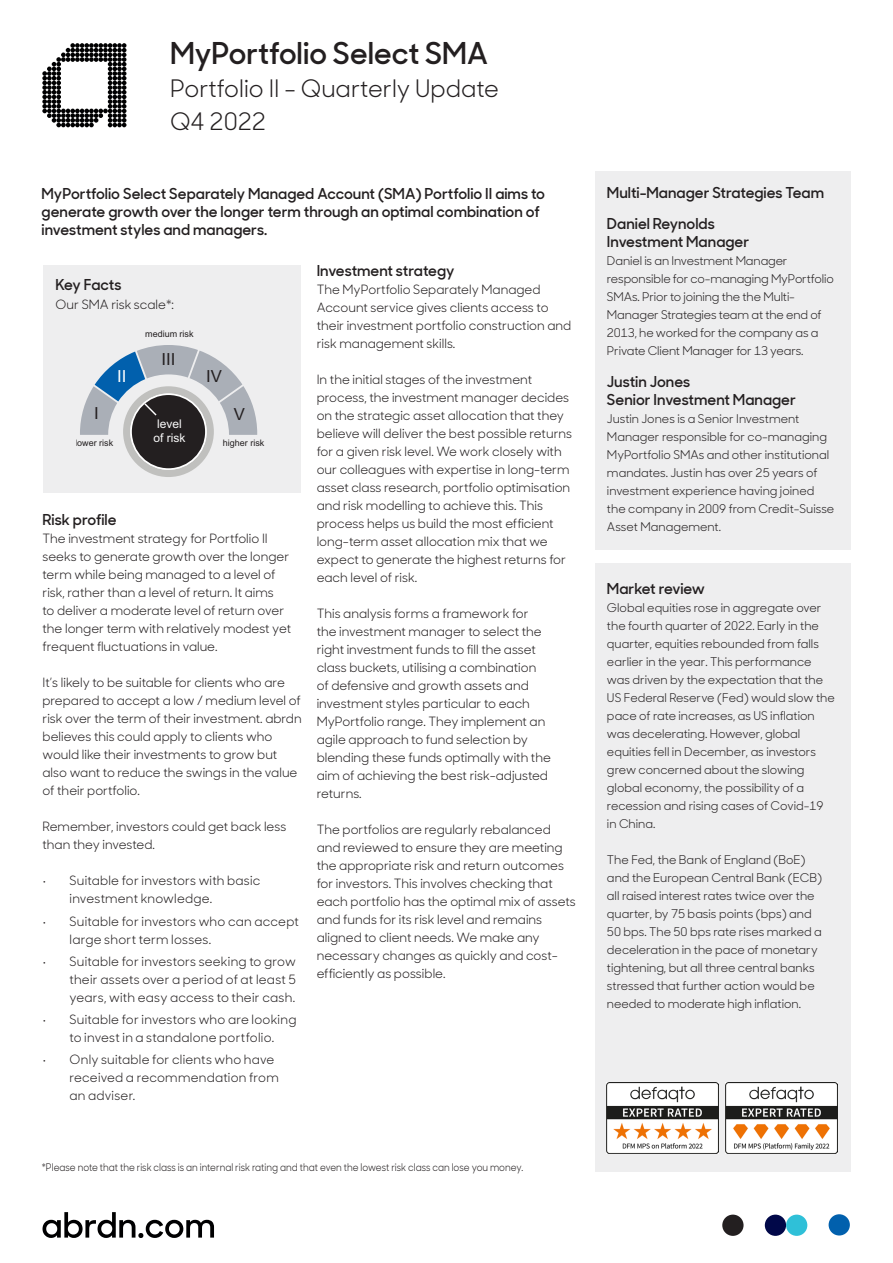
<style>
.page{position:relative;width:893px;height:1263px;background:#fff}
.page>*{position:absolute;margin:0;border:0;box-sizing:border-box;transform-origin:0 0}
.t1{font:600 30px "Sharp Sans Display No 1";color:#231f20}
.t2{font:24px/33px "Sharp Sans Display No 1";color:#231f20}
.t3{font:16.65px "Arial";color:#231f20}
.t4{font:16.65px "Arial";color:#fff}
.Body_copy_8_5pt{font:600 15px/18px "Sharp Sans Display No 1";color:#231f20}
.t5{font:12.75px/18px "Sharp Sans Display No 1";color:#231f20}
.t6{font:12.75px/18px "Sharp Sans Display No 1";letter-spacing:.02em;color:#231f20;text-align:center}
.t7{font:12px/18px "Sharp Sans Display No 1";color:#231f20}
.t8{font:12px/14.4px "Arial";color:#f9f9f9;text-align:center}
.t9{font:10.5px "Sharp Sans Display No 1";color:#231f20;scale:.9 1}
.t10{font:9px "Arial";color:#231f20}
</style>
<div class="page">
<div style="left:765px;top:1214px;width:21px;height:22px;background:#010849;border-radius:50%"></div>
<div style="left:829px;top:1214px;width:21px;height:21px;background:#0160ad;border-radius:50%"></div>
<div style="left:722px;top:1214px;width:21px;height:22px;background:#231f20;border-radius:50%"></div>
<div style="left:786px;top:1214px;width:21px;height:22px;background:#2fc0d8;border-radius:50%"></div>
<svg style="left:43px;top:1212px;width:171px;height:26px"></svg>
<svg style="left:42px;top:43px;width:84px;height:84px"></svg>
<div style="left:44px;top:265px;width:257px;height:228px;background:#eeeeef"></div>
<svg style="left:80px;top:345px;width:177px;height:132px"></svg>
<div style="left:595px;top:563px;width:255px;height:608px;background:#eeeeef"></div>
<div style="left:595px;top:171px;width:255px;height:378px;background:#eeeeef"></div>
<img style="left:725px;top:1082px;width:113px;height:71px">
<img style="left:606px;top:1082px;width:112px;height:71px">
<h1 class="t1" style="left:170px;top:30px;width:319px">MyPortfolio Select SMA</h1>
<h2 class="t2" style="left:170px;top:70px;width:330px">Portfolio II - Quarterly Update<br>Q4 2022</h2>
<p class="Body_copy_8_5pt" style="left:42px;top:183px;width:505px">MyPortfolio Select Separately Managed Account (SMA) Portfolio II aims to generate growth over the longer term through an optimal combination of investment styles and managers.</p>
<p class="Body_copy_8_5pt" style="left:55px;top:274px;width:68px">Key Facts</p>
<p class="t5" style="left:56px;top:294px;width:120px">Our SMA risk scale*:</p>
<p class="t10" style="left:145px;top:327px;width:50px">medium risk</p>
<p class="t4" style="left:117px;top:364px;width:11px">II</p>
<p class="t3" style="left:161px;top:348px;width:15px">III</p>
<p class="t3" style="left:206px;top:364px;width:17px">IV</p>
<p class="t3" style="left:94px;top:401px;width:6px">I</p>
<p class="t3" style="left:234px;top:402px;width:13px">V</p>
<p class="t8" style="left:153px;top:417px;width:33px">level of risk</p>
<p class="t10" style="left:75px;top:436px;width:39px">lower risk</p>
<p class="t10" style="left:223px;top:436px;width:43px">higher risk</p>
<p class="Body_copy_8_5pt" style="left:43px;top:510px;width:75px">Risk profile</p>
<p class="t5" style="left:43px;top:529px;width:250px">The investment strategy for Portfolio II seeks to generate growth over the longer term while being managed to a level of risk, rather than a level of return. It aims<br>to deliver a moderate level of return over the longer term with relatively modest yet frequent fluctuations in value.</p>
<p class="t5" style="left:43px;top:673px;width:261px">It’s likely to be suitable for clients who are prepared to accept a low / medium level of risk over the term of their investment. abrdn believes this could apply to clients who would like their investments to grow but also want to reduce the swings in the value of their portfolio.</p>
<p class="t5" style="left:43px;top:817px;width:245px">Remember, investors could get back less than they invested.</p>
<p class="t5" style="left:70px;top:871px;width:192px;text-indent:-27px">• Suitable for investors with basic investment knowledge.</p>
<p class="t5" style="left:70px;top:911px;width:231px;text-indent:-27px">• Suitable for investors who can accept large short term losses.</p>
<p class="t5" style="left:70px;top:951px;width:228px;text-align:justify;text-indent:-27px">• Suitable for investors seeking to grow their assets over a period of at least 5 years, with easy access to their cash.</p>
<p class="t6" style="left:43px;top:1009px;width:255px">• Suitable for investors who are looking to invest in a standalone portfolio.</p>
<p class="t5" style="left:70px;top:1050px;width:211px;text-indent:-27px">• Only suitable for clients who have received a recommendation from an adviser.</p>
<p class="Body_copy_8_5pt" style="left:317px;top:261px;width:139px">Investment strategy</p>
<p class="t5" style="left:317px;top:280px;width:256px">The MyPortfolio Separately Managed Account service gives clients access to their investment portfolio construction and risk management skills.</p>
<p class="t5" style="left:317px;top:370px;width:257px">In the initial stages of the investment process, the investment manager decides on the strategic asset allocation that they believe will deliver the best possible returns for a given risk level. We work closely with our colleagues with expertise in long-term asset class research, portfolio optimisation and risk modelling to achieve this. This process helps us build the most efficient long-term asset allocation mix that we expect to generate the highest returns for each level of risk.</p>
<p class="t5" style="left:317px;top:604px;width:236px">This analysis forms a framework for the investment manager to select the right investment funds to fill the asset class buckets, utilising a combination of defensive and growth assets and investment styles particular to each MyPortfolio range. They implement an agile approach to fund selection by blending these funds optimally with the aim of achieving the best risk-adjusted returns.</p>
<p class="t5" style="left:317px;top:820px;width:261px">The portfolios are regularly rebalanced and reviewed to ensure they are meeting the appropriate risk and return outcomes for investors. This involves checking that each portfolio has the optimal mix of assets and funds for its risk level and remains aligned to client needs. We make any necessary changes as quickly and cost&shy;efficiently as possible.</p>
<p class="t9" style="left:42px;top:1159px;width:537px">*Please note that the risk class is an internal risk rating and that even the lowest risk class can lose you money.</p>
<p class="Body_copy_8_5pt" style="left:607px;top:183px;width:219px">Multi-Manager Strategies Team</p>
<p class="Body_copy_8_5pt" style="left:607px;top:214px;width:144px">Daniel Reynolds<br>Investment Manager</p>
<p class="t7" style="left:607px;top:251px;width:228px">Daniel is an Investment Manager responsible for co-managing MyPortfolio SMAs. Prior to joining the the Multi-Manager Strategies team at the end of 2013, he worked for the company as a Private Client Manager for 13 years.</p>
<p class="Body_copy_8_5pt" style="left:607px;top:372px;width:190px">Justin Jones<br>Senior Investment Manager</p>
<p class="t7" style="left:607px;top:409px;width:229px">Justin Jones is a Senior Investment Manager responsible for co-managing MyPortfolio SMAs and other institutional mandates. Justin has over 25 years of investment experience having joined the company in 2009 from Credit-Suisse Asset Management.</p>
<p class="Body_copy_8_5pt" style="left:607px;top:578px;width:100px">Market review</p>
<p class="t7" style="left:607px;top:598px;width:229px">Global equities rose in aggregate over the fourth quarter of 2022. Early in the quarter, equities rebounded from falls earlier in the year. This performance was driven by the expectation that the US Federal Reserve (Fed) would slow the pace of rate increases, as US inflation was decelerating. However, global equities fell in December, as investors grew concerned about the slowing global economy, the possibility of a recession and rising cases of Covid-19 in China.</p>
<p class="t7" style="left:607px;top:850px;width:217px">The Fed, the Bank of England (BoE) and the European Central Bank (ECB) all raised interest rates twice over the quarter, by 75 basis points (bps) and 50 bps. The 50 bps rate rises marked a deceleration in the pace of monetary tightening, but all three central banks stressed that further action would be needed to moderate high inflation.</p>
</div>
